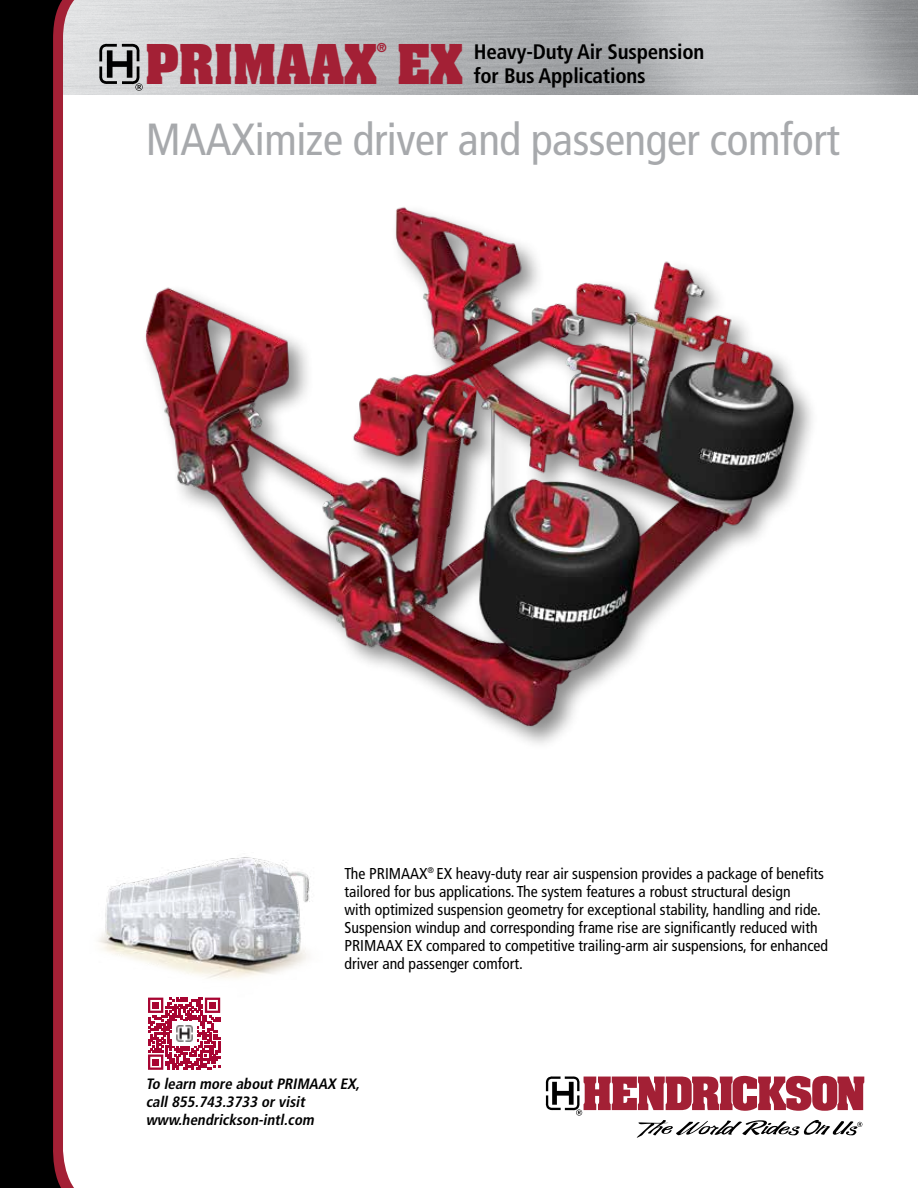
<style>
.page{position:relative;width:918px;height:1188px;background:#fff}
.page>*{position:absolute;margin:0;border:0;box-sizing:border-box;transform-origin:0 0}
.t1{font:700 46.65px "Aachen Std";color:#a32035}
.t2{font:condensed 45px "Frutiger LT Std";letter-spacing:-.01em;color:#a7a9ac}
.t3{font:700 condensed 21px/24px "Frutiger LT Std";letter-spacing:-.01em;color:#000}
.t4{font:condensed 15.75px/18px "Frutiger LT Std";color:#000}
.t5{font:italic 700 condensed 15px/18px "Frutiger LT Std";color:#000}
.t6{font:700 10.5px "Aachen Std";color:#a32035}
</style>
<div class="page">
<svg style="left:546px;top:1076px;width:318px;height:62px"></svg>
<svg style="left:92px;top:0;width:8px;height:95px"></svg>
<svg style="left:0;top:0;width:92px;height:1188px;fill:#000"></svg>
<svg style="left:99px;top:44px;width:44px;height:47px;background:#8b8c8c"></svg>
<img style="left:145px;top:207px;width:667px;height:537px">
<svg style="left:148px;top:1003px;width:72px;height:67px"></svg>
<div style="left:152px;top:1002px;width:7px;height:7px;background:#a80532"></div>
<div style="left:209px;top:1002px;width:7px;height:7px;background:#a80532"></div>
<div style="left:152px;top:1059px;width:7px;height:6px;background:#a80532"></div>
<img style="left:172px;top:1022px;width:24px;height:24px">
<img style="left:82px;top:850px;width:229px;height:153px">
<p class="t6" style="left:377px;top:40px;width:11px">®</p>
<h1 class="t1" style="left:145px;top:30px;width:319px">PRIMAAX EX</h1>
<h3 class="t3" style="left:474px;top:40px;width:232px">Heavy-Duty Air Suspension for Bus Applications</h3>
<h2 class="t2" style="left:146px;top:113px;width:695px">MAAXimize driver and passenger comfort</h2>
<p class="t4" style="left:345px;top:864px;width:485px">The PRIMAAX<sup>®</sup> EX heavy-duty rear air suspension provides a package of benefits tailored for bus applications. The system features a robust structural design<br>with optimized suspension geometry for exceptional stability, handling and ride.<br>Suspension windup and corresponding frame rise are significantly reduced with PRIMAAX EX compared to competitive trailing-arm air suspensions, for enhanced driver and passenger comfort.</p>
<p class="t5" style="left:146px;top:1075px;width:219px">To learn more aboutPRIMAAX EX, call855.743.3733 orvisit www.hendrickson-intl.com</p>
</div>
